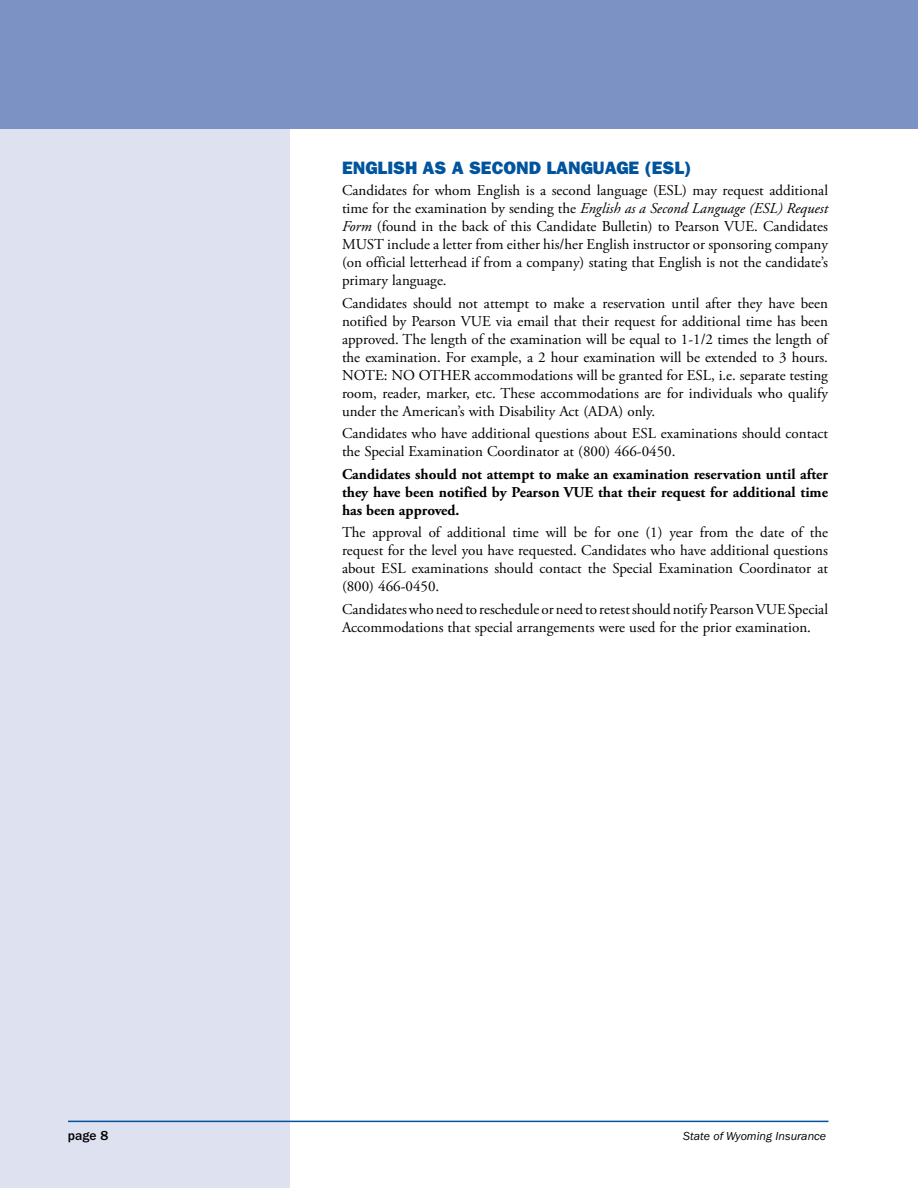
<style>
.page{position:relative;width:918px;height:1188px;background:#fff}
.page>*{position:absolute;margin:0;border:0;box-sizing:border-box;transform-origin:0 0}
.A_Head{font:18px "ITC Franklin Gothic Std Hvy";color:#00549e}
.Text{font:15px/18px "Adobe Garamond Pro";color:#000;text-align:justify}
.Text-2{font:700 15px/18px "Adobe Garamond Pro";color:#000;text-align:justify}
.t1{font:500 13.5px "ITC Franklin Gothic Std";color:#000}
.t2{font:italic 12px "ITC Franklin Gothic Std";color:#000}
.s1{font-style:italic}
</style>
<div class="page">
<div style="left:0;top:0;width:290px;height:1188px;background:#dee1f0"></div>
<hr style="left:68px;top:1121px;width:760px;height:1px;background:#00549e">
<div style="left:0;top:0;width:918px;height:129px;background:#7c92c5"></div>
<p class="A_Head" style="left:342px;top:158px;width:350px">ENGLISH AS A SECOND LANGUAGE (ESL)</p>
<p class="Text" style="left:342px;top:182px;width:488px">Candidates for whom English is a second language (ESL) may request additional time for the examination by sending the <span class="s1">English as a Second Language (ESL) Request Form</span> (found in the back of this Candidate Bulletin) to Pearson VUE. Candidates MUST include a letter from either his/her English instructor or sponsoring company (on official letterhead if from a company) stating that English is not the candidate’s primary language.</p>
<p class="Text" style="left:342px;top:295px;width:488px">Candidates should not attempt to make a reservation until after they have been notified by Pearson VUE via email that their request for additional time has been approved. The length of the examination will be equal to 1-1/2 times the length of the examination. For example, a 2 hour examination will be extended to 3 hours.<br>NOTE: NO OTHER accommodations will be granted for ESL, i.e. separate testing room, reader, marker, etc. These accommodations are for individuals who qualify under the American’s with Disability Act (ADA) only.</p>
<p class="Text" style="left:342px;top:425px;width:488px">Candidates who have additional questions about ESL examinations should contact the Special Examination Coordinator at (800) 466-0450.</p>
<p class="Text-2" style="left:342px;top:465px;width:488px">Candidates should not attempt to make an examination reservation until after they have been notified by Pearson VUE that their request for additional time has been approved.</p>
<p class="Text" style="left:342px;top:524px;width:488px">The approval of additional time will be for one (1) year from the date of the request for the level you have requested. Candidates who have additional questions about ESL examinations should contact the Special Examination Coordinator at (800) 466-0450.</p>
<p class="Text" style="left:342px;top:601px;width:488px">Candidates who need to reschedule or need to retest should notify Pearson VUE Special<br>Accommodations that special arrangements were used for the prior examination.</p>
<p class="t1" style="left:68px;top:1128px;width:42px">page 8</p>
<p class="t2" style="left:683px;top:1129px;width:145px">State of Wyoming Insurance</p>
</div>
